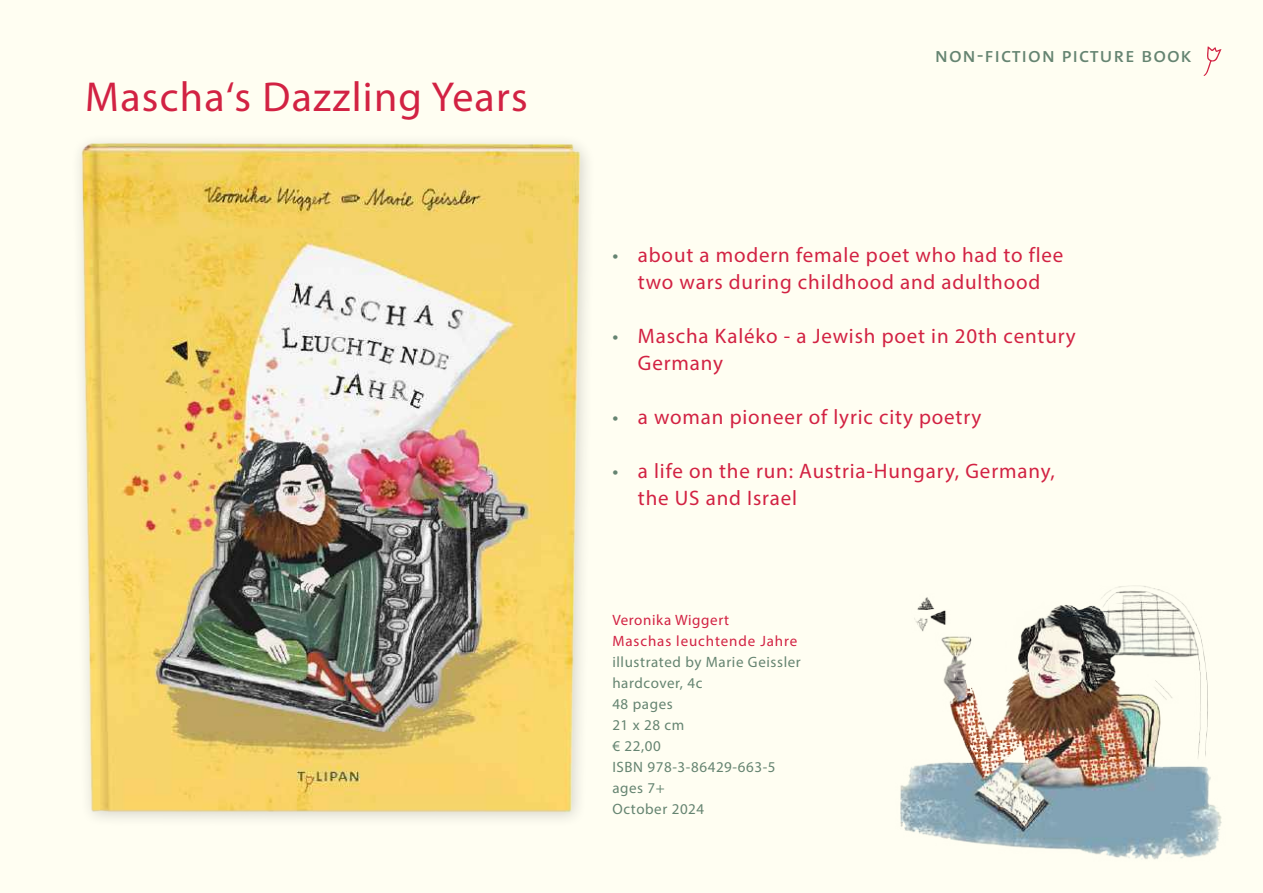
<style>
.page{position:relative;width:1263px;height:893px;background:#fffef2}
.page>*{position:absolute;margin:0;border:0;box-sizing:border-box;transform-origin:0 0}
.t1{font:42px "Myriad Pro";letter-spacing:.03em;color:#d22243}
.t2{font:21px/27px "Myriad Pro";letter-spacing:.04em;color:#d22243}
.t3{font:21px "The Sans";letter-spacing:.04em;color:#658471}
.t4{font:15px/21px "Myriad Pro";letter-spacing:.04em;color:#658471}
.t5{font:15px/21px "Myriad Pro";letter-spacing:.06em;color:#d22243}
.s1{color:#658471}
</style>
<div class="page">
<img style="left:900px;top:585px;width:322px;height:275px">
<img style="left:79px;top:142px;width:508px;height:677px">
<svg style="left:1203px;top:46px;width:18px;height:30px"></svg>
<h1 class="t1" style="left:85px;top:71px;width:444px">Mascha‘s Dazzling Years</h1>
<p class="t3" style="left:935px;top:41px;width:258px">non-fiction picture book</p>
<p class="t2" style="left:612px;top:241px;width:453px;text-align:center"><span class="s1">•</span> about a modern female poet who had to flee two wars during childhood and adulthood</p>
<p class="t2" style="left:638px;top:322px;width:439px;text-indent:-26px"><span class="s1">•</span> Mascha Kaléko - a Jewish poet in 20th century<br>Germany</p>
<p class="t2" style="left:612px;top:403px;width:371px"><span class="s1">•</span> a woman pioneer of lyric city poetry</p>
<p class="t2" style="left:638px;top:457px;width:418px;text-indent:-26px"><span class="s1">•</span> a life on the run: Austria-Hungary, Germany, the US and Israel</p>
<p class="t5" style="left:612px;top:609px;width:186px">Veronika Wiggert<br>Maschas leuchtende Jahre</p>
<p class="t4" style="left:612px;top:651px;width:190px">illustrated by Marie Geissler hardcover, 4c<br>48 pages<br>21 x 28 cm<br>€ 22,00<br>ISBN 978-3-86429-663-5 ages 7+<br>October 2024</p>
</div>
